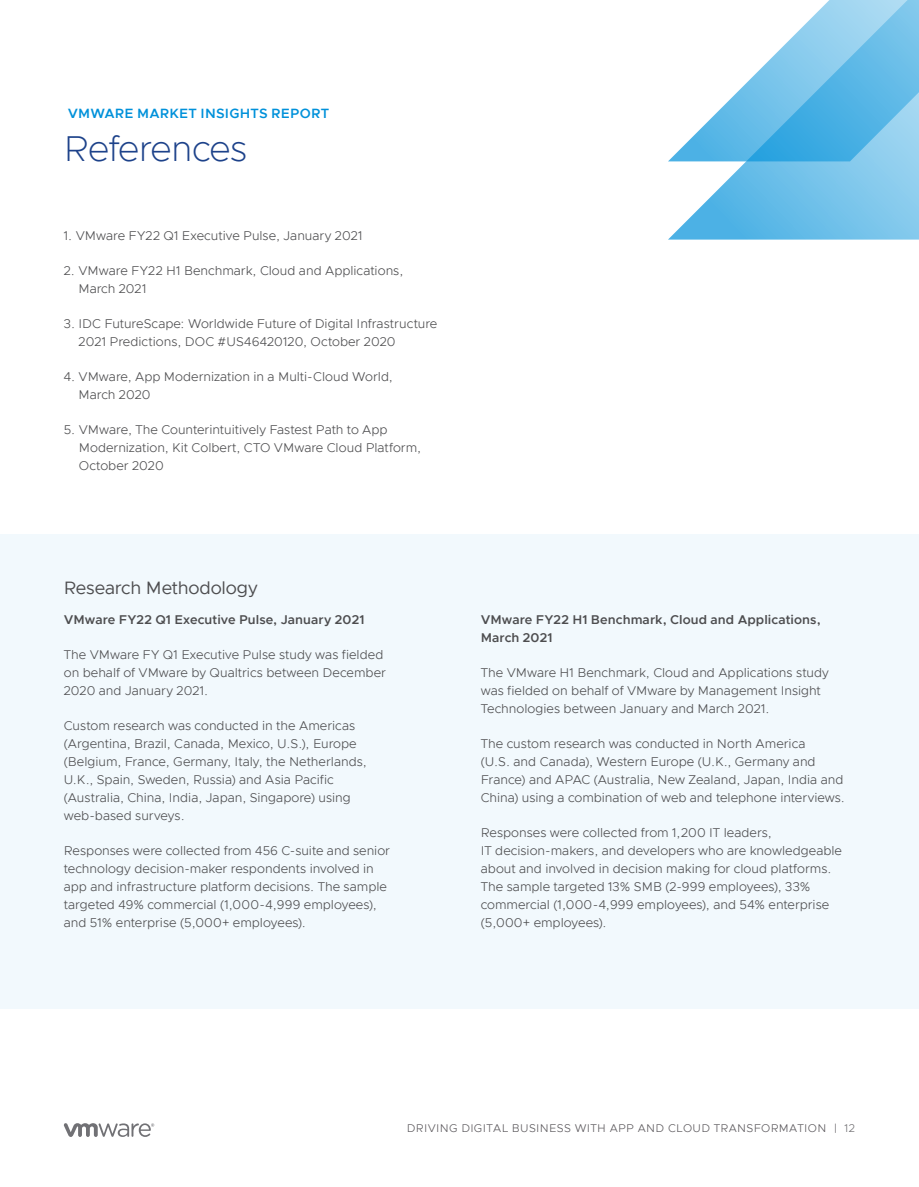
<style>
.page{position:relative;width:919px;height:1187px;background:#fff}
.page>*{position:absolute;margin:0;border:0;box-sizing:border-box;transform-origin:0 0}
.t1{font:200 36px "Metropolis";letter-spacing:-.02em;color:#1d428a}
.t2{font:18px "Metropolis";letter-spacing:-.01em;color:#4d4d4f}
.t3{font:600 13.5px "Metropolis";letter-spacing:.015em;color:#0091da}
.t4{font:300 12.75px/18px "Metropolis";color:#4d4d4f}
.t5{font:600 12.75px/18px "Metropolis";letter-spacing:.005em;color:#4d4d4f}
.t6{font:300 11.25px "Metropolis";letter-spacing:.03em;color:#5a575b}
.s1{color:#717073}
</style>
<div class="page">
<svg style="left:64px;top:1123px;width:90px;height:13px"></svg>
<div style="left:0;top:534px;width:918px;height:474px;background:#f2f9fd"></div>
<svg style="left:668px;top:0;width:250px;height:239px"></svg>
<p class="t3" style="left:68px;top:104px;width:263px">VMWARE MARKET INSIGHTS REPORT</p>
<h1 class="t1" style="left:64px;top:126px;width:185px">References</h1>
<p class="t4" style="left:64px;top:226px;width:300px">1. VMware FY22 Q1 Executive Pulse, January 2021</p>
<p class="t4" style="left:78px;top:261px;width:326px;text-indent:-15px">2. VMware FY22 H1 Benchmark, Cloud and Applications,<br>March 2021</p>
<p class="t4" style="left:79px;top:314px;width:360px;text-indent:-15px">3. IDC FutureScape: Worldwide Future of Digital Infrastructure<br>2021 Predictions, DOC #US46420120, October 2020</p>
<p class="t4" style="left:79px;top:367px;width:316px;text-indent:-15px">4. VMware, App Modernization in a Multi-Cloud World,<br>March 2020</p>
<p class="t4" style="left:79px;top:420px;width:344px;text-indent:-15px">5. VMware, The Counterintuitively Fastest Path to App<br>Modernization, Kit Colbert, CTO VMware Cloud Platform,<br>October 2020</p>
<h2 class="t2" style="left:64px;top:576px;width:195px">Research Methodology</h2>
<p class="t5" style="left:64px;top:610px;width:302px">VMware FY22 Q1 Executive Pulse, January 2021</p>
<p class="t4" style="left:64px;top:645px;width:324px">The VMware FY Q1 Executive Pulse study was fielded on behalf of VMware by Qualtrics between December<br>2020 and January 2021.</p>
<p class="t4" style="left:64px;top:716px;width:304px">Custom research was conducted in the Americas (Argentina, Brazil, Canada, Mexico, U. S.), Europe (Belgium, France, Germany, Italy, the Netherlands, U. K. , Spain, Sweden, Russia) and Asia Pacific (Australia, China, India, Japan, Singapore) using web-based surveys.</p>
<p class="t4" style="left:64px;top:841px;width:328px">Responses were collected from 456 C-suite and senior technology decision-maker respondents involved in app and infrastructure platform decisions. The sample targeted 49% commercial (1,000-4,999 employees), and 51% enterprise (5,000+ employees).</p>
<p class="t5" style="left:480px;top:610px;width:341px">VMware FY22 H1 Benchmark, Cloud and Applications,<br>March 2021</p>
<p class="t4" style="left:480px;top:663px;width:349px">The VMware H1 Benchmark, Cloud and Applications study was fielded on behalf of VMware by Management Insight<br>Technologies between January and March 2021.</p>
<p class="t4" style="left:480px;top:734px;width:364px">The custom research was conducted in North America<br>(U. S. and Canada), Western Europe (U. K. , Germany and France) and APAC (Australia, New Zealand, Japan, India and China) using a combination of web and telephone interviews.</p>
<p class="t4" style="left:480px;top:823px;width:363px">Responses were collected from 1,200 IT leaders,<br>IT decision-makers, and developers who are knowledgeable about and involved in decision making for cloud platforms.<br>The sample targeted 13% SMB (2-999 employees), 33% commercial (1,000-4,999 employees), and 54% enterprise (5,000+ employees).</p>
<p class="t6" style="left:407px;top:1121px;width:449px">DRIVING DIGITAL BUSINESS WITH APP AND CLOUD TRANSFORMATION | <span class="s1">12</span></p>
</div>
